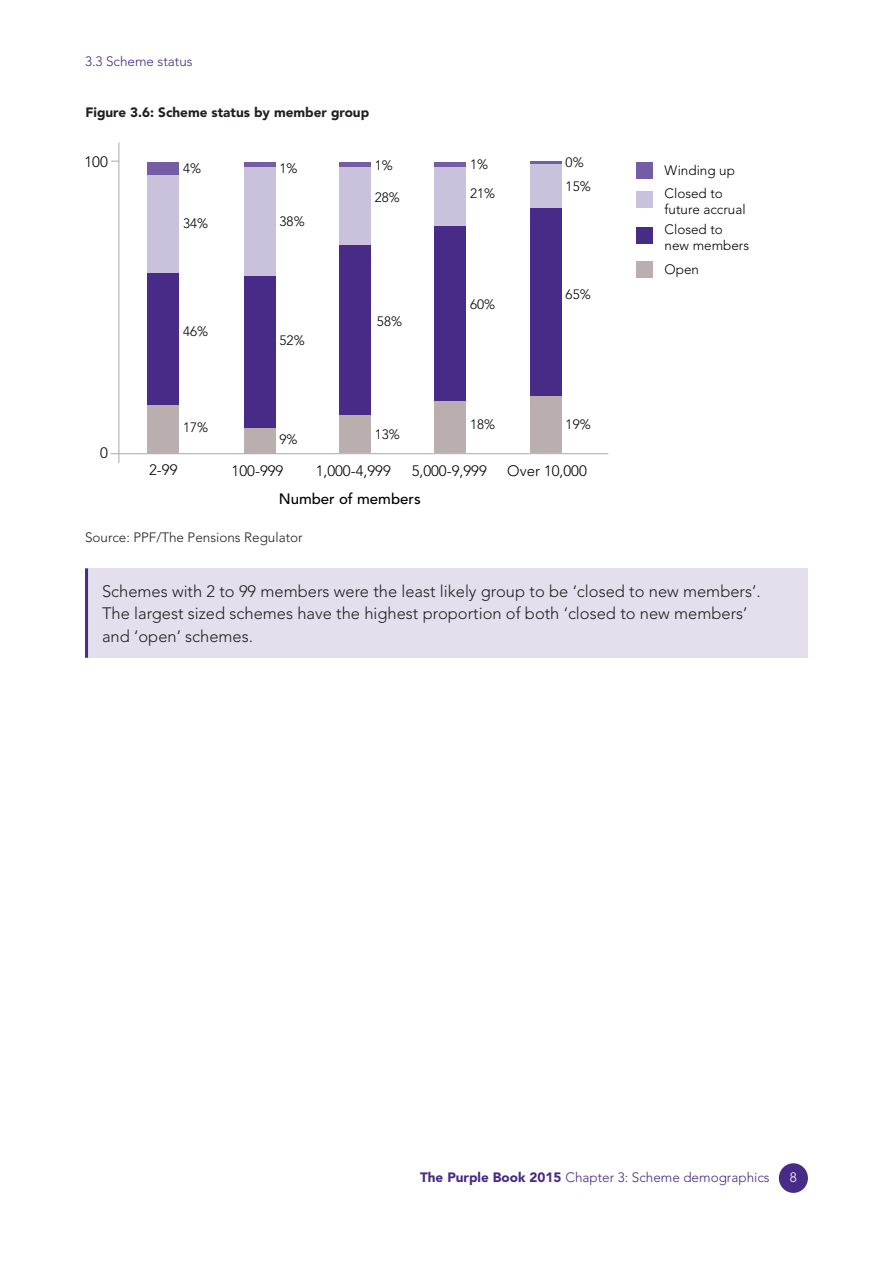
<style>
.page{position:relative;width:893px;height:1263px;background:#fff}
.page>*{position:absolute;margin:0;border:0;box-sizing:border-box;transform-origin:0 0}
.t1{font:300 16.5px/22.5px "Avenir LT Std";color:#231f20}
.t2{font:300 15px "Avenir LT Std";color:#000}
.t3{font:500 15px "Avenir LT Std";color:#000}
.t4{font:300 13.5px/16.2px "Avenir LT Std";color:#000}
.t5{font:300 13.5px "Avenir LT Std";color:#482a87}
.t6{font:900 13.5px "Avenir LT Std";color:#231f20}
.t7{font:300 13.5px "Avenir LT Std";color:#231f20}
.t8{font:300 13.5px "Avenir LT Std";color:#fff}
.s1{font-weight:900}
</style>
<div class="page">
<div style="left:779px;top:1163px;width:29px;height:30px;background:#482a87;border-radius:50%"></div>
<hr style="left:110px;top:453px;width:498px;height:1px;background:#a7a9ac">
<div style="left:636px;top:227px;width:17px;height:16px;background:#482a87"></div>
<div style="left:636px;top:162px;width:17px;height:16px;background:#745da4"></div>
<div style="left:636px;top:261px;width:17px;height:16px;background:#bbaeae"></div>
<div style="left:636px;top:191px;width:17px;height:17px;background:#cac1dc"></div>
<hr style="left:119px;top:143px;width:1px;height:320px;background:#a7a9ac">
<div style="left:148px;top:404px;width:31px;height:50px;background:#bbaeae"></div>
<div style="left:148px;top:273px;width:31px;height:131px;background:#482a87"></div>
<div style="left:148px;top:174px;width:31px;height:99px;background:#cac1dc"></div>
<div style="left:148px;top:162px;width:31px;height:13px;background:#745da4"></div>
<div style="left:244px;top:428px;width:31px;height:25px;background:#bbaeae"></div>
<div style="left:244px;top:276px;width:31px;height:152px;background:#482a87"></div>
<div style="left:244px;top:166px;width:31px;height:110px;background:#cac1dc"></div>
<hr style="left:244px;top:162px;width:31px;height:4px;background:#745da4">
<div style="left:339px;top:414px;width:32px;height:39px;background:#bbaeae"></div>
<div style="left:339px;top:245px;width:32px;height:169px;background:#482a87"></div>
<div style="left:339px;top:166px;width:32px;height:79px;background:#cac1dc"></div>
<hr style="left:339px;top:162px;width:32px;height:4px;background:#745da4">
<div style="left:435px;top:400px;width:31px;height:53px;background:#bbaeae"></div>
<div style="left:435px;top:226px;width:31px;height:174px;background:#482a87"></div>
<div style="left:435px;top:166px;width:31px;height:60px;background:#cac1dc"></div>
<hr style="left:435px;top:162px;width:31px;height:4px;background:#745da4">
<div style="left:531px;top:396px;width:31px;height:57px;background:#bbaeae"></div>
<div style="left:531px;top:208px;width:31px;height:188px;background:#482a87"></div>
<div style="left:531px;top:164px;width:31px;height:44px;background:#cac1dc"></div>
<hr style="left:531px;top:162px;width:31px;height:2px;background:#745da4">
<div style="left:85px;top:568px;width:723px;height:90px;background:#e3dfed"></div>
<hr style="left:85px;top:568px;width:3px;height:90px;background:#482a87">
<p class="t5" style="left:85px;top:53px;width:109px">3.3 Scheme status</p>
<p class="t6" style="left:86px;top:104px;width:285px">Figure 3.6: Scheme status by member group</p>
<p class="t2" style="left:85px;top:153px;width:25px">100</p>
<p class="t2" style="left:100px;top:444px;width:9px">0</p>
<p class="t4" style="left:183px;top:160px;width:20px">4%</p>
<p class="t4" style="left:183px;top:215px;width:27px">34%</p>
<p class="t4" style="left:183px;top:323px;width:27px">46%</p>
<p class="t4" style="left:183px;top:419px;width:27px">17%</p>
<p class="t4" style="left:280px;top:160px;width:20px">1%</p>
<p class="t4" style="left:280px;top:214px;width:27px">38%</p>
<p class="t4" style="left:280px;top:333px;width:27px">52%</p>
<p class="t4" style="left:280px;top:431px;width:20px">9%</p>
<p class="t4" style="left:375px;top:157px;width:20px">1%</p>
<p class="t4" style="left:375px;top:190px;width:27px">28%</p>
<p class="t4" style="left:377px;top:313px;width:27px">58%</p>
<p class="t4" style="left:375px;top:426px;width:27px">13%</p>
<p class="t4" style="left:470px;top:157px;width:20px">1%</p>
<p class="t4" style="left:470px;top:185px;width:27px">21%</p>
<p class="t4" style="left:470px;top:296px;width:27px">60%</p>
<p class="t4" style="left:470px;top:416px;width:27px">18%</p>
<p class="t4" style="left:566px;top:154px;width:20px">0%</p>
<p class="t4" style="left:566px;top:178px;width:27px">15%</p>
<p class="t4" style="left:566px;top:286px;width:27px">65%</p>
<p class="t4" style="left:566px;top:416px;width:27px">19%</p>
<p class="t2" style="left:149px;top:461px;width:30px">2-99</p>
<p class="t2" style="left:232px;top:462px;width:53px">100-999</p>
<p class="t2" style="left:316px;top:462px;width:77px">1,000-4,999</p>
<p class="t2" style="left:412px;top:462px;width:77px">5,000-9,999</p>
<p class="t2" style="left:507px;top:462px;width:81px">Over 10,000</p>
<p class="t3" style="left:279px;top:490px;width:143px">Number of members</p>
<p class="t4" style="left:665px;top:163px;width:72px">Winding up</p>
<p class="t4" style="left:665px;top:185px;width:83px">Closed to future accrual</p>
<p class="t4" style="left:665px;top:221px;width:86px">Closed to new members</p>
<p class="t4" style="left:665px;top:261px;width:36px">Open</p>
<p class="t7" style="left:85px;top:529px;width:219px">Source: PPF/The Pensions Regulator</p>
<p class="t1" style="left:102px;top:580px;width:660px">Schemes with 2 to 99 members were the least likely group to be ‘closed to new members’.<br>The largest sized schemes have the highest proportion of both ‘closed to new members’ and ‘open’ schemes.</p>
<p class="t5" style="left:420px;top:1169px;width:351px"><span class="s1">The Purple Book 2015</span> Chapter 3: Scheme demographics</p>
<p class="t8" style="left:790px;top:1170px;width:9px">8</p>
</div>
